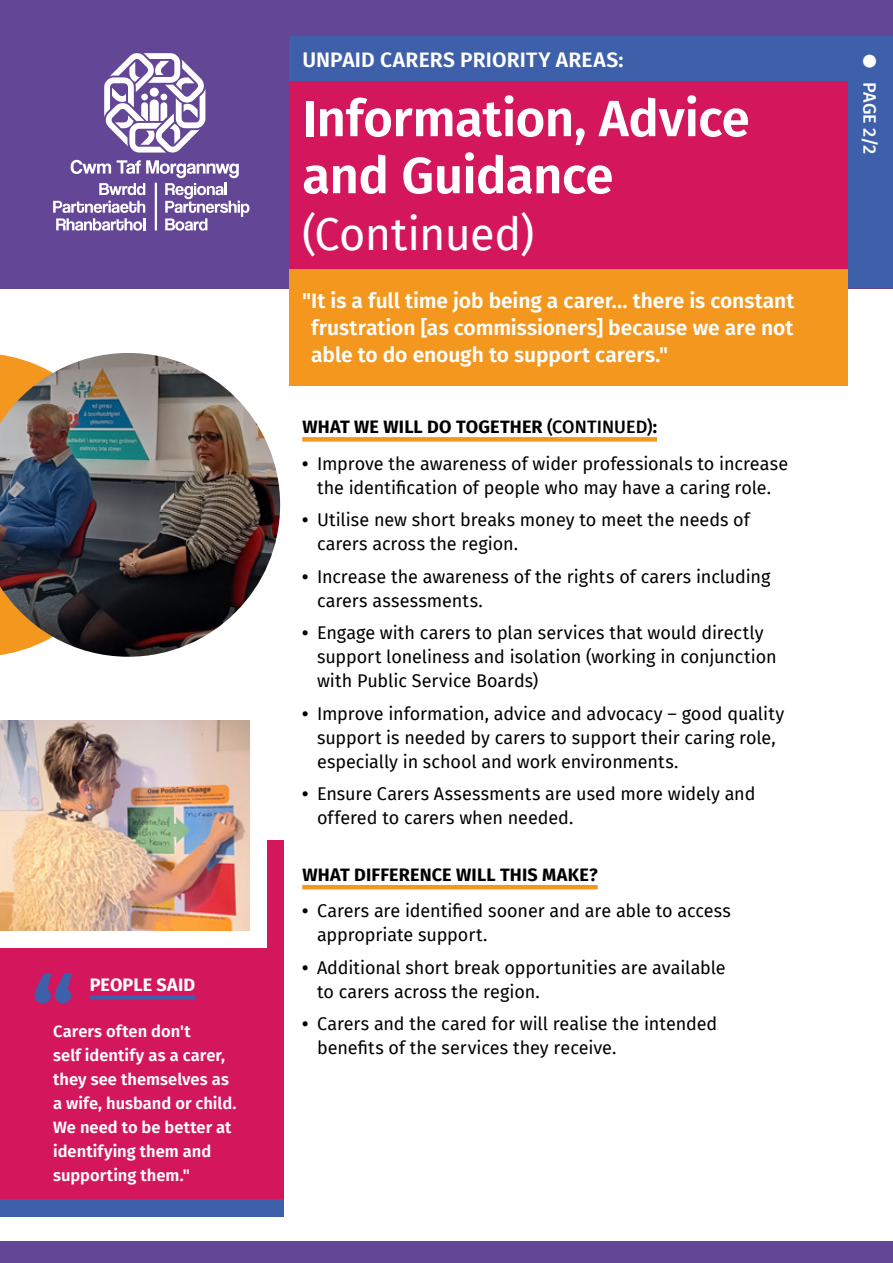
<style>
.page{position:relative;width:893px;height:1263px;background:#fff}
.page>*{position:absolute;margin:0;border:0;box-sizing:border-box;transform-origin:0 0}
.t1{font:600 51px/57px "Fira Sans";letter-spacing:-.01em;color:#fff}
.t2{font:45px "Fira Sans";letter-spacing:-.015em;color:#fff}
.t3{font:600 21px/27px "Fira Sans";color:#fff;text-align:justify}
.t4{font:18px/24px "Fira Sans";letter-spacing:-.005em;color:#000}
.t5{font:700 18px "Fira Sans";letter-spacing:.01em;color:#000}
.t6{font:700 18px "Fira Sans";letter-spacing:.005em;color:#fff}
.t7{font:500 18px "Fira Sans";color:#fff}
.t8{font:600 16.5px/24px "Fira Sans";color:#fff}
.s1{font-weight:500}
.s2{font-weight:700}
</style>
<div class="page">
<div style="left:0;top:0;width:893px;height:288px;background:#634696"></div>
<div style="left:289px;top:37px;width:604px;height:251px;background:#3e5fa9"></div>
<div style="left:0;top:1242px;width:893px;height:21px;background:#634696"></div>
<div style="left:302px;top:437px;width:355px;height:5px;background:#f4971e"></div>
<hr style="left:302px;top:885px;width:296px;height:4px;background:#f4971e">
<svg style="left:53px;top:160px;width:196px;height:71px"></svg>
<svg style="left:104px;top:53px;width:101px;height:100px"></svg>
<img style="left:0;top:353px;width:280px;height:304px">
<div style="left:0;top:840px;width:284px;height:376px;background:#d4175d"></div>
<div style="left:0;top:812px;width:266px;height:136px;background:#fff"></div>
<div style="left:0;top:1199px;width:284px;height:17px;background:#3e5fa9"></div>
<img style="left:0;top:720px;width:249px;height:210px">
<svg style="left:35px;top:973px;width:37px;height:30px"></svg>
<div style="left:90px;top:995px;width:105px;height:5px;background:#3e5fa9"></div>
<div style="left:289px;top:82px;width:559px;height:187px;background:#d4175d"></div>
<div style="left:289px;top:269px;width:559px;height:117px;background:#f4971e"></div>
<p class="t6" style="left:90px;top:969px;width:107px">PEOPLE SAID</p>
<p class="t8" style="left:53px;top:1018px;width:185px">Carers often don't<br>self identify as a carer, they see themselves as a wife, husband or child.<br>We need to be better at identifying them and supporting them."</p>
<p class="t3" style="left:302px;top:45px;width:322px">UNPAID CARERS PRIORITY AREAS:</p>
<h1 class="t1" style="left:302px;top:87px;width:449px">Information, Advice and Guidance</h1>
<h2 class="t2" style="left:302px;top:200px;width:234px">(Continued)</h2>
<p class="t3" style="left:311px;top:286px;width:485px;text-indent:-9px">"It is a full time job being a carer... there is constant frustration [as commissioners] because we are not able to do enough to support carers."</p>
<p class="t5" style="left:302px;top:411px;width:356px">WHAT WE WILL DO TOGETHER <span class="s1">(CONTINUED)</span>:</p>
<p class="t4" style="left:302px;top:451px;width:487px;text-align:center"><span class="s2">•</span> Improve the awareness of wider professionals to increase the identification of people who may have a caring role.</p>
<p class="t4" style="left:317px;top:507px;width:434px;text-indent:-15px"><span class="s2">•</span> Utilise new short breaks money to meet the needs of carers across the region.</p>
<p class="t4" style="left:317px;top:564px;width:455px;text-indent:-15px"><span class="s2">•</span> Increase the awareness of the rights of carers including carers assessments.</p>
<p class="t4" style="left:317px;top:620px;width:461px;text-indent:-15px"><span class="s2">•</span> Engage with carers to plan services that would directly support loneliness and isolation (working in conjunction with Public Service Boards)</p>
<p class="t4" style="left:317px;top:701px;width:469px;text-indent:-15px"><span class="s2">•</span> Improve information, advice and advocacy – good quality support is needed by carers to support their caring role, especially in school and work environments.</p>
<p class="t4" style="left:317px;top:781px;width:440px;text-indent:-15px"><span class="s2">•</span> Ensure Carers Assessments are used more widely and offered to carers when needed.</p>
<p class="t5" style="left:302px;top:859px;width:297px">WHAT DIFFERENCE WILL THIS MAKE?</p>
<p class="t4" style="left:317px;top:899px;width:415px;text-indent:-15px"><span class="s2">•</span> Carers are identified sooner and are able to access appropriate support.</p>
<p class="t4" style="left:317px;top:955px;width:410px;text-indent:-15px"><span class="s2">•</span> Additional short break opportunities are available to carers across the region.</p>
<p class="t4" style="left:317px;top:1012px;width:402px;text-indent:-15px"><span class="s2">•</span> Carers and the cared for will realise the intended benefits of the services they receive.</p>
<p class="t7" style="left:884px;top:54px;width:102px;rotate:90deg">● PAGE 2/2</p>
</div>
